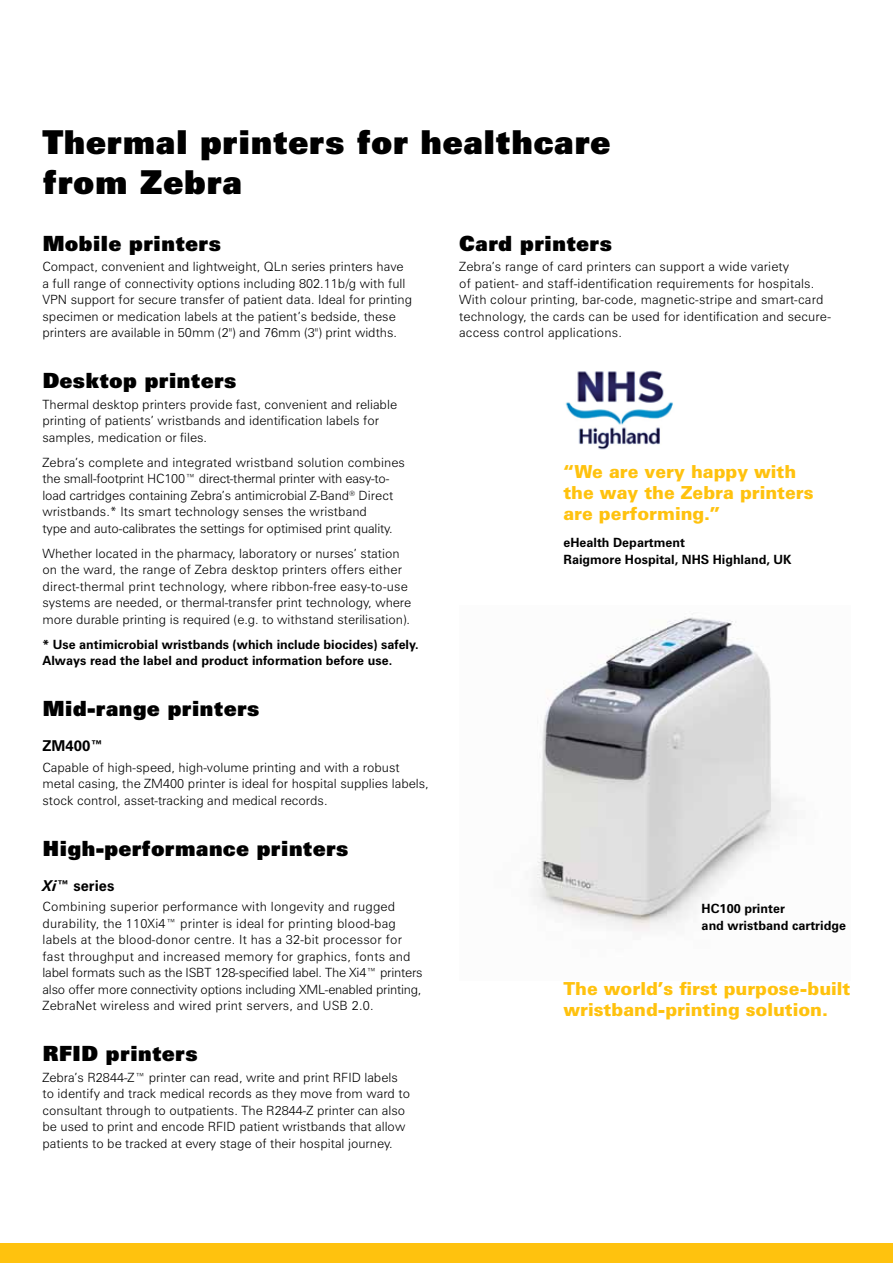
<style>
.page{position:relative;width:893px;height:1263px;background:#fff}
.page>*{position:absolute;margin:0;border:0;box-sizing:border-box;transform-origin:0 0}
.t1{font:900 33px/39.6px "Zurich BT";color:#000}
.t2{font:900 21px "Zurich BT";color:#000}
.t3{font:900 18px/21px "Zurich BT";color:#ffc20e}
.t4{font:700 15px "Zurich BT";color:#000}
.t5{font:300 12.75px/16.5px "Zurich BT";color:#000}
.t6{font:700 12.75px/16.5px "Zurich BT";color:#000}
.s1{font-style:italic}
</style>
<div class="page">
<img style="left:565px;top:370px;width:108px;height:80px">
<img style="left:533px;top:614px;width:256px;height:317px">
<div style="left:0;top:1244px;width:893px;height:19px;background:#ffc20e"></div>
<h1 class="t1" style="left:43px;top:122px;width:569px">Thermal printers for healthcare from Zebra</h1>
<h2 class="t2" style="left:43px;top:230px;width:180px">Mobile printers</h2>
<p class="t5" style="left:43px;top:259px;width:371px">Compact, convenient and lightweight, QLn series printers have a full range of connectivity options including 802.11b/g with full VPN support for secure transfer of patient data. Ideal for printing specimen or medication labels at the patient’s bedside, these printers are available in 50mm (2") and 76mm (3") print widths.</p>
<h2 class="t2" style="left:43px;top:368px;width:196px">Desktop printers</h2>
<p class="t5" style="left:43px;top:396px;width:356px">Thermal desktop printers provide fast, convenient and reliable printing of patients’ wristbands and identification labels for samples, medication or files.</p>
<p class="t5" style="left:43px;top:454px;width:364px">Zebra’s complete and integrated wristband solution combines the small-footprint HC100™ direct-thermal printer with easy-to&shy;load cartridges containing Zebra’s antimicrobial Z-Band<sup>®</sup> Direct wristbands.* Its smart technology senses the wristband<br>type and auto-calibrates the settings for optimised print quality.</p>
<p class="t5" style="left:43px;top:545px;width:370px">Whether located in the pharmacy, laboratory or nurses’ station on the ward, the range of Zebra desktop printers offers either direct-thermal print technology, where ribbon-free easy-to-use systems are needed, or thermal-transfer print technology, where more durable printing is required (e.g. to withstand sterilisation).</p>
<p class="t6" style="left:43px;top:636px;width:378px">* Use antimicrobial wristbands (which include biocides) safely.<br>Always read the label and product information before use.</p>
<h2 class="t2" style="left:43px;top:696px;width:219px">Mid-range printers</h2>
<p class="t4" style="left:43px;top:737px;width:62px">ZM400™</p>
<p class="t5" style="left:43px;top:759px;width:388px">Capable of high-speed, high-volume printing and with a robust metal casing, the ZM400 printer is ideal for hospital supplies labels, stock control, asset-tracking and medical records.</p>
<h2 class="t2" style="left:43px;top:835px;width:308px">High-performance printers</h2>
<p class="t4" style="left:43px;top:876px;width:74px"><span class="s1">Xi™</span> series</p>
<p class="t5" style="left:43px;top:898px;width:382px">Combining superior performance with longevity and rugged durability, the 110Xi4™ printer is ideal for printing blood-bag labels at the blood-donor centre. It has a 32-bit processor for fast throughput and increased memory for graphics, fonts and label formats such as the ISBT 128-specified label. The Xi4™ printers also offer more connectivity options including XML-enabled printing, ZebraNet wireless and wired print servers, and USB 2.0.</p>
<h2 class="t2" style="left:43px;top:1041px;width:157px">RFID printers</h2>
<p class="t5" style="left:43px;top:1069px;width:369px">Zebra’s R2844-Z™ printer can read, write and print RFID labels to identify and track medical records as they move from ward to consultant through to outpatients. The R2844-Z printer can also be used to print and encode RFID patient wristbands that allow patients to be tracked at every stage of their hospital journey.</p>
<h2 class="t2" style="left:459px;top:230px;width:155px">Card printers</h2>
<p class="t5" style="left:459px;top:259px;width:373px">Zebra’s range of card printers can support a wide variety<br>of patient- and staff-identification requirements for hospitals.<br>With colour printing, bar-code, magnetic-stripe and smart-card technology, the cards can be used for identification and secure&shy;access control applications.</p>
<h3 class="t3" style="left:563px;top:461px;width:252px">“We are very happy with the way the Zebra printers are performing.”</h3>
<p class="t6" style="left:563px;top:534px;width:230px">eHealth Department<br>Raigmore Hospital, NHS Highland, UK</p>
<p class="t6" style="left:702px;top:900px;width:146px">HC100 printer<br>and wristband cartridge</p>
<h3 class="t3" style="left:563px;top:978px;width:288px">The world’s first purpose-built wristband-printing solution.</h3>
</div>
